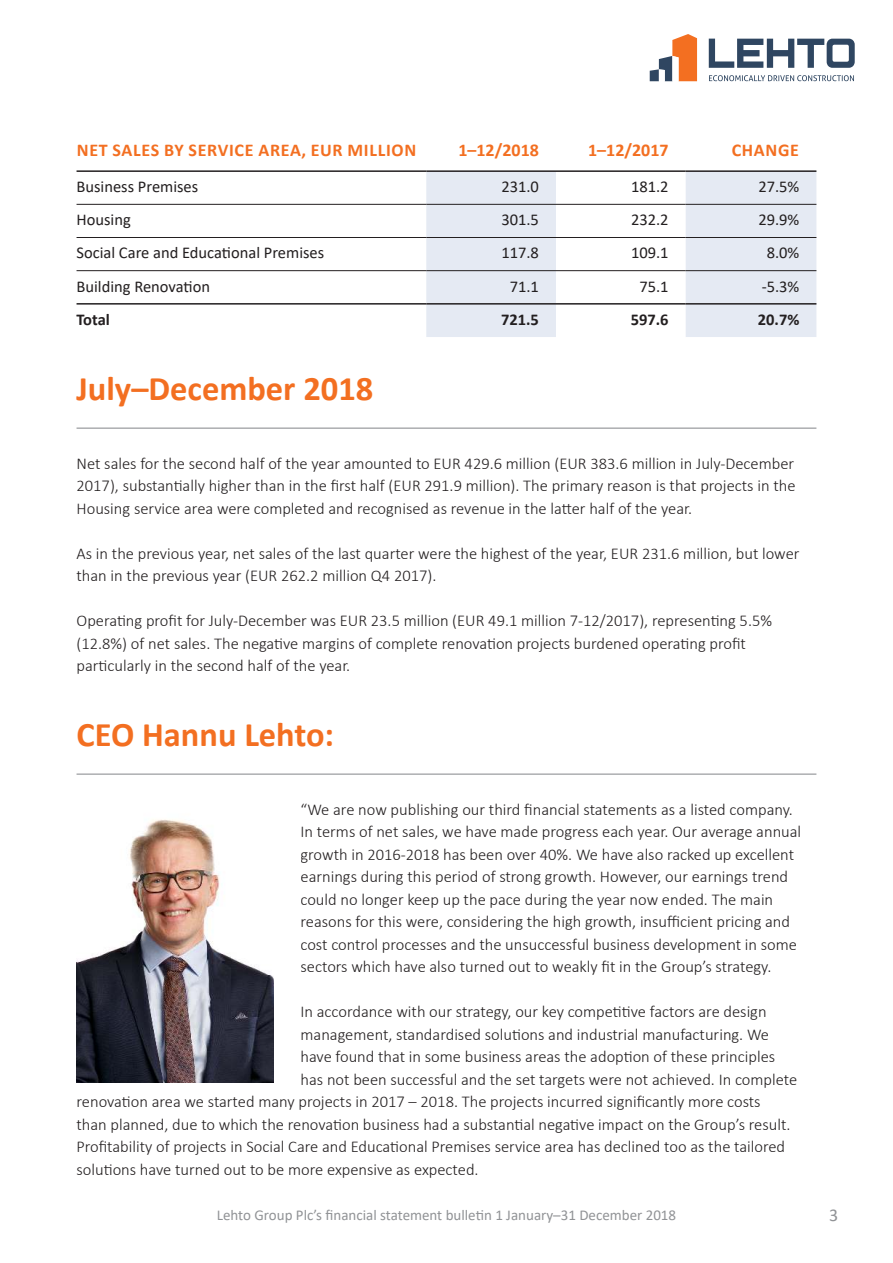
<style>
.page{position:relative;width:893px;height:1263px;background:#fff}
.page>*{position:absolute;margin:0;border:0;box-sizing:border-box;transform-origin:0 0}
.t1{font:700 34.5px "Calibri";color:#f36f21}
.t2{font:700 18px "Calibri";letter-spacing:.04em;color:#f36f21}
.t3{font:18px "Calibri";color:#919396}
.t4{font:300 16.5px/22.5px "Calibri";color:#231f20}
.t5{font:16.5px "Calibri";color:#231f20}
.t6{font:700 16.5px "Calibri";color:#231f20}
.t7{font:15px "Calibri";color:#919396}
</style>
<div class="page">
<svg style="left:709px;top:39px;width:146px;height:29px"></svg>
<svg style="left:650px;top:34px;width:47px;height:47px"></svg>
<svg style="left:709px;top:75px;width:145px;height:6px"></svg>
<hr style="left:77px;top:428px;width:739px;height:1px;background:#919396">
<svg style="left:426px;top:172px;width:390px;height:165px;fill:#e5eaf3"></svg>
<hr style="left:77px;top:204px;width:349px;height:1px;background:#231f20">
<hr style="left:77px;top:237px;width:349px;height:1px;background:#231f20">
<hr style="left:426px;top:204px;width:130px;height:1px;background:#231f20">
<hr style="left:556px;top:204px;width:130px;height:1px;background:#231f20">
<hr style="left:686px;top:204px;width:130px;height:1px;background:#231f20">
<hr style="left:426px;top:237px;width:130px;height:1px;background:#231f20">
<hr style="left:556px;top:237px;width:130px;height:1px;background:#231f20">
<hr style="left:686px;top:237px;width:130px;height:1px;background:#231f20">
<hr style="left:77px;top:270px;width:349px;height:1px;background:#231f20">
<hr style="left:426px;top:270px;width:130px;height:1px;background:#231f20">
<hr style="left:556px;top:270px;width:130px;height:1px;background:#231f20">
<hr style="left:686px;top:270px;width:130px;height:1px;background:#231f20">
<hr style="left:77px;top:170px;width:349px;height:2px;background:#231f20">
<hr style="left:426px;top:170px;width:130px;height:2px;background:#231f20">
<hr style="left:556px;top:170px;width:130px;height:2px;background:#231f20">
<hr style="left:686px;top:170px;width:130px;height:2px;background:#231f20">
<hr style="left:77px;top:303px;width:349px;height:2px;background:#231f20">
<hr style="left:426px;top:303px;width:130px;height:2px;background:#231f20">
<hr style="left:556px;top:303px;width:130px;height:2px;background:#231f20">
<hr style="left:686px;top:303px;width:130px;height:2px;background:#231f20">
<hr style="left:77px;top:773px;width:739px;height:2px;background:#919396">
<img style="left:77px;top:819px;width:196px;height:264px">
<p class="t2" style="left:77px;top:143px;width:341px">NET SALES BY SERVICE AREA, EUR MILLION</p>
<p class="t2" style="left:458px;top:143px;width:82px">1–12/2018</p>
<p class="t2" style="left:588px;top:143px;width:82px">1–12/2017</p>
<p class="t2" style="left:732px;top:143px;width:69px">CHANGE</p>
<p class="t5" style="left:77px;top:175px;width:123px">Business Premises</p>
<p class="t5" style="left:501px;top:181px;width:39px">231.0</p>
<p class="t5" style="left:631px;top:181px;width:39px">181.2</p>
<p class="t5" style="left:758px;top:181px;width:43px">27.5%</p>
<p class="t5" style="left:77px;top:208px;width:56px">Housing</p>
<p class="t5" style="left:501px;top:214px;width:39px">301.5</p>
<p class="t5" style="left:631px;top:214px;width:39px">232.2</p>
<p class="t5" style="left:758px;top:214px;width:43px">29.9%</p>
<p class="t5" style="left:77px;top:241px;width:249px">Social Care and Educational Premises</p>
<p class="t5" style="left:501px;top:247px;width:39px">117.8</p>
<p class="t5" style="left:631px;top:247px;width:39px">109.1</p>
<p class="t5" style="left:767px;top:247px;width:34px">8.0%</p>
<p class="t5" style="left:77px;top:275px;width:135px">Building Renovation</p>
<p class="t5" style="left:510px;top:280px;width:31px">71.1</p>
<p class="t5" style="left:639px;top:280px;width:31px">75.1</p>
<p class="t5" style="left:762px;top:280px;width:39px">-5.3%</p>
<p class="t6" style="left:77px;top:313px;width:35px">Total</p>
<p class="t6" style="left:501px;top:313px;width:39px">721.5</p>
<p class="t6" style="left:631px;top:313px;width:39px">597.6</p>
<p class="t6" style="left:758px;top:313px;width:43px">20.7%</p>
<h1 class="t1" style="left:77px;top:375px;width:298px">July–December 2018</h1>
<p class="t4" style="left:77px;top:452px;width:720px;text-align:justify">Net sales for the second half of the year amounted to EUR 429.6 million (EUR 383.6 million in July-December 2017), substantially higher than in the first half (EUR 291.9 million). The primary reason is that projects in the Housing service area were completed and recognised as revenue in the latter half of the year.</p>
<p class="t4" style="left:77px;top:542px;width:724px">As in the previous year, net sales of the last quarter were the highest of the year, EUR 231.6 million, but lower than in the previous year (EUR 262.2 million Q4 2017).</p>
<p class="t4" style="left:77px;top:609px;width:697px">Operating profit for July-December was EUR 23.5 million (EUR 49.1 million 7-12/2017), representing 5.5% (12.8%) of net sales. The negative margins of complete renovation projects burdened operating profit particularly in the second half of the year.</p>
<h1 class="t1" style="left:77px;top:721px;width:259px">CEO Hannu Lehto:</h1>
<p class="t4" style="left:301px;top:798px;width:502px">“We are now publishing our third financial statements as a listed company.<br>In terms of net sales, we have made progress each year. Our average annual growth in 2016-2018 has been over 40%. We have also racked up excellent earnings during this period of strong growth. However, our earnings trend could no longer keep up the pace during the year now ended. The main reasons for this were, considering the high growth, insufficient pricing and cost control processes and the unsuccessful business development in some sectors which have also turned out to weakly fit in the Group’s strategy.</p>
<p class="t4" style="left:301px;top:1000px;width:468px">In accordance with our strategy, our key competitive factors are design</p>
<p class="t4" style="left:301px;top:1023px;width:470px">management, standardised solutions and industrial manufacturing. We</p>
<p class="t4" style="left:301px;top:1045px;width:476px">have found that in some business areas the adoption of these principles</p>
<p class="t4" style="left:301px;top:1068px;width:498px">has not been successful and the set targets were not achieved. In complete</p>
<p class="t4" style="left:77px;top:1090px;width:686px">renovation area we started many projects in 2017 – 2018. The projects incurred significantly more costs</p>
<p class="t4" style="left:77px;top:1113px;width:715px">than planned, due to which the renovation business had a substantial negative impact on the Group’s result.</p>
<p class="t4" style="left:77px;top:1135px;width:710px">Profitability of projects in Social Care and Educational Premises service area has declined too as the tailored</p>
<p class="t4" style="left:77px;top:1158px;width:404px">solutions have turned out to be more expensive as expected.</p>
<p class="t7" style="left:217px;top:1205px;width:461px">Lehto Group Plc’s financial statement bulletin 1 January–31 December 2018</p>
<p class="t3" style="left:829px;top:1208px;width:11px">3</p>
</div>
